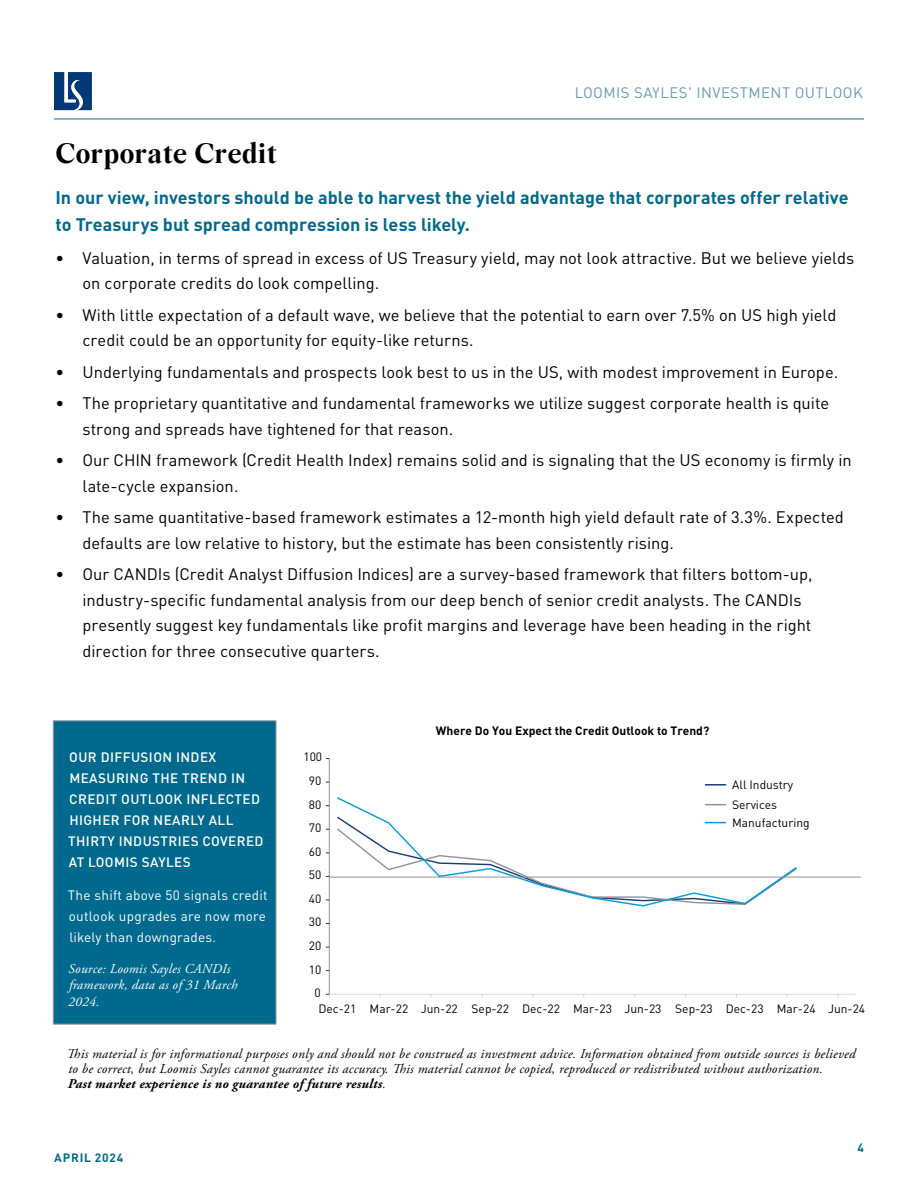
<style>
.page{position:relative;width:918px;height:1188px;background:#fff}
.page>*{position:absolute;margin:0;border:0;box-sizing:border-box;transform-origin:0 0}
.t1{font:700 30px "Wremena";letter-spacing:.015em;color:#000}
.t2{font:700 18px/27px "DINOT";color:#006a8e}
.t3{font:16.5px/25.5px "DINOT";color:#000}
.t4{font:15px "DINOT";letter-spacing:.03em;color:#6a9bb6}
.t5{font:italic 13.5px/15px "Adobe Garamond Pro";letter-spacing:.02em;color:#000101}
.t6{font:500 13.5px/21px "DINOT";letter-spacing:.03em;color:#fff}
.t7{font:13.5px/21px "DINOT";letter-spacing:.02em;color:#fff}
.t8{font:italic 13.5px/16.5px "Adobe Garamond Pro";letter-spacing:.02em;color:#fff}
.t9{font:12px/19.8px "DINOT";letter-spacing:.005em;color:#000}
.t10{font:700 12px "DINOT";color:#000}
.t11{font:700 12px "DINOT";letter-spacing:.07em;color:#006a8e}
.s1{font-weight:700}
</style>
<div class="page">
<div style="left:53px;top:720px;width:223px;height:304px;background:#006a8e;border:1px solid #91929b"></div>
<hr style="left:329px;top:759px;width:1px;height:235px;background:#91929c">
<hr style="left:329px;top:994px;width:526px;height:1px;background:#d9d9d9">
<hr style="left:705px;top:784px;width:21px;height:2px;background:#193b73">
<svg style="left:705px;top:804px;width:21px;height:1px"></svg>
<svg style="left:336px;top:815px;width:462px;height:91px"></svg>
<hr style="left:330px;top:877px;width:531px;height:1px;background:#91929c">
<hr style="left:54px;top:118px;width:810px;height:2px;background:#6a9bb6">
<svg style="left:54px;top:72px;width:38px;height:38px"></svg>
<p class="t4" style="left:575px;top:83px;width:289px">LOOMIS SAYLES' INVESTMENT OUTLOOK</p>
<h1 class="t1" style="left:56px;top:136px;width:223px">Corporate Credit</h1>
<p class="t2" style="left:56px;top:183px;width:795px">In our view, investors should be able to harvest the yield advantage that corporates offer relative to Treasurys but spread compression is less likely.</p>
<p class="t3" style="left:82px;top:245px;width:773px;text-indent:-27px">• Valuation, in terms of spread in excess of US Treasury yield, may not look attractive. But we believe yields on corporate credits do look compelling.</p>
<p class="t3" style="left:82px;top:302px;width:756px;text-indent:-27px">• With little expectation of a default wave, we believe that the potential to earn over 7.5% on US high yield credit could be an opportunity for equity-like returns.</p>
<p class="t3" style="left:56px;top:359px;width:784px">• Underlying fundamentals and prospects look best to us in the US, with modest improvement in Europe.</p>
<p class="t3" style="left:82px;top:390px;width:748px;text-indent:-27px">• The proprietary quantitative and fundamental frameworks we utilize suggest corporate health is quite strong and spreads have tightened for that reason.</p>
<p class="t3" style="left:82px;top:447px;width:771px;text-indent:-27px">• Our CHIN framework (Credit Health Index) remains solid and is signaling that the US economy is firmly in late-cycle expansion.</p>
<p class="t3" style="left:82px;top:504px;width:763px;text-indent:-27px">• The same quantitative-based framework estimates a 12-month high yield default rate of 3.3%. Expected defaults are low relative to history, but the estimate has been consistently rising.</p>
<p class="t3" style="left:82px;top:561px;width:731px;text-indent:-27px">• Our CANDIs (Credit Analyst Diffusion Indices) are a survey-based framework that filters bottom-up, industry-specific fundamental analysis from our deep bench of senior credit analysts. The CANDIs presently suggest key fundamentals like profit margins and leverage have been heading in the right direction for three consecutive quarters.</p>
<p class="t6" style="left:68px;top:746px;width:197px">OUR DIFFUSION INDEX<br>MEASURING THE TREND IN<br>CREDIT OUTLOOK INFLECTED<br>HIGHER FOR NEARLY ALL<br>THIRTY INDUSTRIES COVERED<br>AT LOOMIS SAYLES</p>
<p class="t7" style="left:68px;top:884px;width:201px">The shift above 50 signals credit outlook upgrades are now more likely than downgrades.</p>
<p class="t8" style="left:68px;top:961px;width:171px">Source: Loomis Sayles CANDIs framework, data as of 31 March<br>2024.</p>
<p class="t9" style="left:303px;top:747px;width:20px">100</p>
<p class="t9" style="left:309px;top:771px;width:14px">90</p>
<p class="t9" style="left:309px;top:794px;width:14px">80</p>
<p class="t9" style="left:309px;top:818px;width:14px">70</p>
<p class="t9" style="left:309px;top:841px;width:14px">60</p>
<p class="t9" style="left:309px;top:865px;width:14px">50</p>
<p class="t9" style="left:309px;top:888px;width:14px">40</p>
<p class="t9" style="left:309px;top:912px;width:14px">30</p>
<p class="t9" style="left:309px;top:936px;width:14px">20</p>
<p class="t9" style="left:309px;top:959px;width:14px">10</p>
<p class="t9" style="left:314px;top:983px;width:8px">0</p>
<p class="t10" style="left:436px;top:723px;width:275px">Where Do You Expect the Credit Outlook to Trend?</p>
<p class="t9" style="left:732px;top:774px;width:63px">All Industry<br>Services</p>
<p class="t9" style="left:732px;top:812px;width:79px">Manufacturing</p>
<p class="t9" style="left:318px;top:999px;width:548px">Dec-21 Mar-22 Jun-22 Sep-22 Dec-22 Mar-23 Jun-23 Sep-23 Dec-23 Mar-24 Jun-24</p>
<p class="t5" style="left:67px;top:1047px;width:790px">This material is for informational purposes only and should not be construed as investment advice. Information obtained from outside sources is believed to be correct, but Loomis Sayles cannot guarantee its accuracy. This material cannot be copied, reproduced or redistributed without authorization.<br><span class="s1">Past market experience is no guarantee of future results</span>.</p>
<p class="t11" style="left:54px;top:1150px;width:71px">APRIL 2024</p>
<p class="t11" style="left:857px;top:1140px;width:8px">4</p>
</div>
